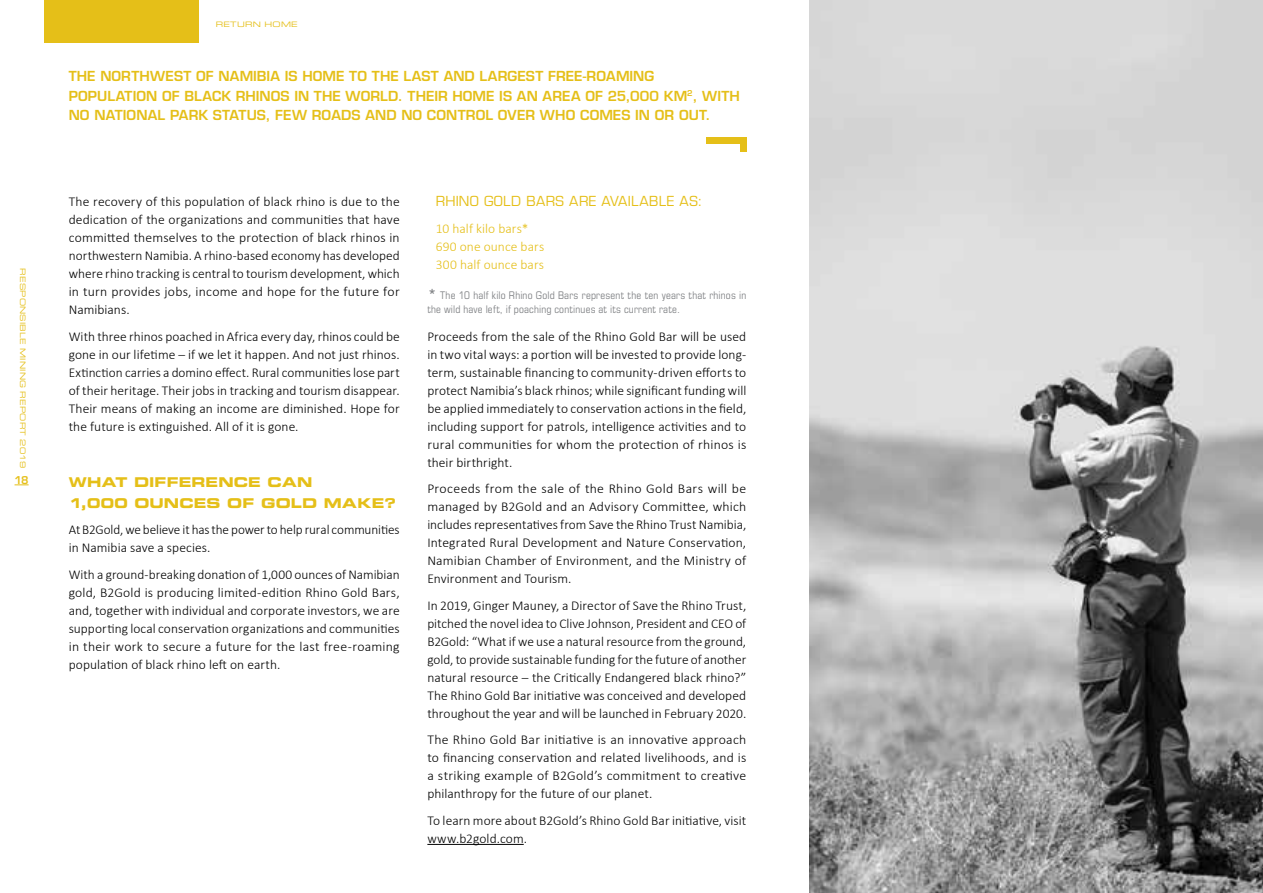
<style>
.page{position:relative;width:1263px;height:893px;background:#fff}
.page>*{position:absolute;margin:0;border:0;box-sizing:border-box;transform-origin:0 0}
.t1{font:300 13.5px/18px "Calibri";letter-spacing:.005em;color:#000;text-align:justify}
.t2{font:600 13.5px "Eurostile LT Std";letter-spacing:.005em;color:#e5bf18}
.t3{font:300 13.5px/18px "Calibri";letter-spacing:.005em;color:#e5bf18}
.t4{font:13.5px/21px "Eurostile LT Std Bold Ex 2";letter-spacing:.01em;color:#e5bf18}
.t5{font:13.5px "Eurostile LT Std";color:#e5bf18}
.t6{font:condensed 10.5px/13.5px "Eurostile LT Std";letter-spacing:.02em;color:#808285}
.t7{font:600 10.5px "Eurostile LT Std";color:#e5bf18}
.t8{font:7.5px "Eurostile LT Std Ex 2";letter-spacing:.03em;color:#e5bf18}
.s1{font-weight:600;font-stretch:normal;font-size:13.5px}
</style>
<div class="page">
<div style="left:44px;top:0;width:155px;height:43px;background:#e5bf18"></div>
<svg style="left:15px;top:485px;width:14px;height:1px"></svg>
<hr style="left:427px;top:844px;width:97px;height:1px;background:#000">
<img style="left:810px;top:0;width:453px;height:893px">
<div style="left:706px;top:137px;width:40px;height:6px;background:#e5bf18"></div>
<div style="left:740px;top:137px;width:6px;height:15px;background:#e5bf18"></div>
<p class="t8" style="left:28px;top:268px;width:201px;rotate:90deg">RESPONSIBLE MINING REPORT 2019</p>
<p class="t7" style="left:15px;top:473px;width:16px">18</p>
<p class="t8" style="left:216px;top:19px;width:83px">RETURN HOME</p>
<p class="t2" style="left:69px;top:68px;width:93px">THE NORTHWEST</p>
<p class="t2" style="left:196px;top:68px;width:44px">OF NAMIBIA</p>
<p class="t2" style="left:285px;top:68px;width:129px">IS HOME TO THE LAST</p>
<p class="t2" style="left:444px;top:68px;width:12px">AND</p>
<p class="t2" style="left:479px;top:68px;width:38px">LARGEST</p>
<p class="t2" style="left:548px;top:68px;width:69px">FREE-ROAMING</p>
<p class="t2" style="left:69px;top:88px;width:47px">POPULATI</p>
<p class="t2" style="left:136px;top:88px;width:59px">ON OF BLACK</p>
<p class="t2" style="left:236px;top:88px;width:477px">RHINOS IN THE WORLD. THEIR HOME IS AN AREA OF 25,000 KM <sup>2</sup>, WIT</p>
<p class="t2" style="left:730px;top:88px;width:12px">H</p>
<p class="t2" style="left:69px;top:107px;width:35px">NO NATI</p>
<p class="t2" style="left:127px;top:107px;width:21px">ONAL</p>
<p class="t2" style="left:170px;top:107px;width:53px">PARKSTAT</p>
<p class="t2" style="left:247px;top:107px;width:50px">US, FEW</p>
<p class="t2" style="left:312px;top:107px;width:31px">ROADS</p>
<p class="t2" style="left:365px;top:107px;width:12px">AND</p>
<p class="t2" style="left:401px;top:107px;width:209px">NO CONTROL OVER WHO COMES</p>
<p class="t2" style="left:635px;top:107px;width:77px">IN OR OUT.</p>
<p class="t1" style="left:69px;top:192px;width:332px">The recovery of this population of black rhino is due to the dedication of the organizations and communities that have committed themselves to the protection of black rhinos in northwestern Namibia. A rhino-based economy has developed where rhino tracking is central to tourism development, which in turn provides jobs, income and hope for the future for Namibians.</p>
<p class="t1" style="left:69px;top:327px;width:332px">With three rhinos poached in Africa every day, rhinos could be gone in our lifetime – if we let it happen. And not just rhinos.<br>Extinction carries a domino effect. Rural communities lose part of their heritage. Their jobs in tracking and tourism disappear.<br>Their means of making an income are diminished. Hope for the future is extinguished. All of it is gone.</p>
<p class="t4" style="left:69px;top:471px;width:273px;text-indent:66px">DIFFERENCE CAN<br>1,000 OUNCES OF GOLD MA</p>
<p class="t4" style="left:69px;top:471px;width:16px">WHAT</p>
<p class="t4" style="left:357px;top:492px;width:40px">KE?</p>
<p class="t1" style="left:69px;top:520px;width:332px">At B2Gold, we believe it has the power to help rural communities in Namibia save a species.</p>
<p class="t1" style="left:69px;top:565px;width:332px">With a ground-breaking donation of 1,000 ounces of Namibian gold, B2Gold is producing limited-edition Rhino Gold Bars, and, together with individual and corporate investors, we are supporting local conservation organizations and communities in their work to secure a future for the last free-roaming population of black rhino left on earth.</p>
<p class="t5" style="left:436px;top:193px;width:19px">RHINO</p>
<p class="t5" style="left:484px;top:193px;width:20px">GOLD</p>
<p class="t5" style="left:526px;top:193px;width:20px">BARS</p>
<p class="t5" style="left:569px;top:193px;width:10px">ARE</p>
<p class="t5" style="left:602px;top:193px;width:10px">AVAILABLE</p>
<p class="t5" style="left:680px;top:193px;width:24px">AS :</p>
<p class="t3" style="left:436px;top:219px;width:110px">10 half kilo bars*<br>690 one ounce bars<br>300 half ounce bars</p>
<p class="t6" style="left:427px;top:289px;width:320px"><span class="s1">*</span> The 10 half kilo Rhino Gold Bars represent the ten years that rhinos in the wild have left, if poaching continues at its current rate.</p>
<p class="t1" style="left:427px;top:327px;width:320px">Proceeds from the sale of the Rhino Gold Bar will be used in two vital ways: a portion will be invested to provide long&shy;term, sustainable financing to community-driven efforts to protect Namibia’s black rhinos; while significant funding will be applied immediately to conservation actions in the field, including support for patrols, intelligence activities and to rural communities for whom the protection of rhinos is their birthright.</p>
<p class="t1" style="left:427px;top:479px;width:320px">Proceeds from the sale of the Rhino Gold Bars will be managed by B2Gold and an Advisory Committee, which includes representatives from Save the Rhino Trust Namibia, Integrated Rural Development and Nature Conservation, Namibian Chamber of Environment, and the Ministry of Environment and Tourism.</p>
<p class="t1" style="left:427px;top:596px;width:320px">In 2019, Ginger Mauney, a Director of Save the Rhino Trust, pitched the novel idea to Clive Johnson, President and CEO of B2Gold: “What if we use a natural resource from the ground, gold, to provide sustainable funding for the future of another natural resource – the Critically Endangered black rhino?” The Rhino Gold Bar initiative was conceived and developed throughout the year and will be launched in February 2020.</p>
<p class="t1" style="left:427px;top:730px;width:320px">The Rhino Gold Bar initiative is an innovative approach to financing conservation and related livelihoods, and is a striking example of B2Gold’s commitment to creative philanthropy for the future of our planet.</p>
<p class="t1" style="left:427px;top:811px;width:320px">To learn more about B2Gold’s Rhino Gold Bar initiative, visit www.b2gold.com.</p>
</div>
